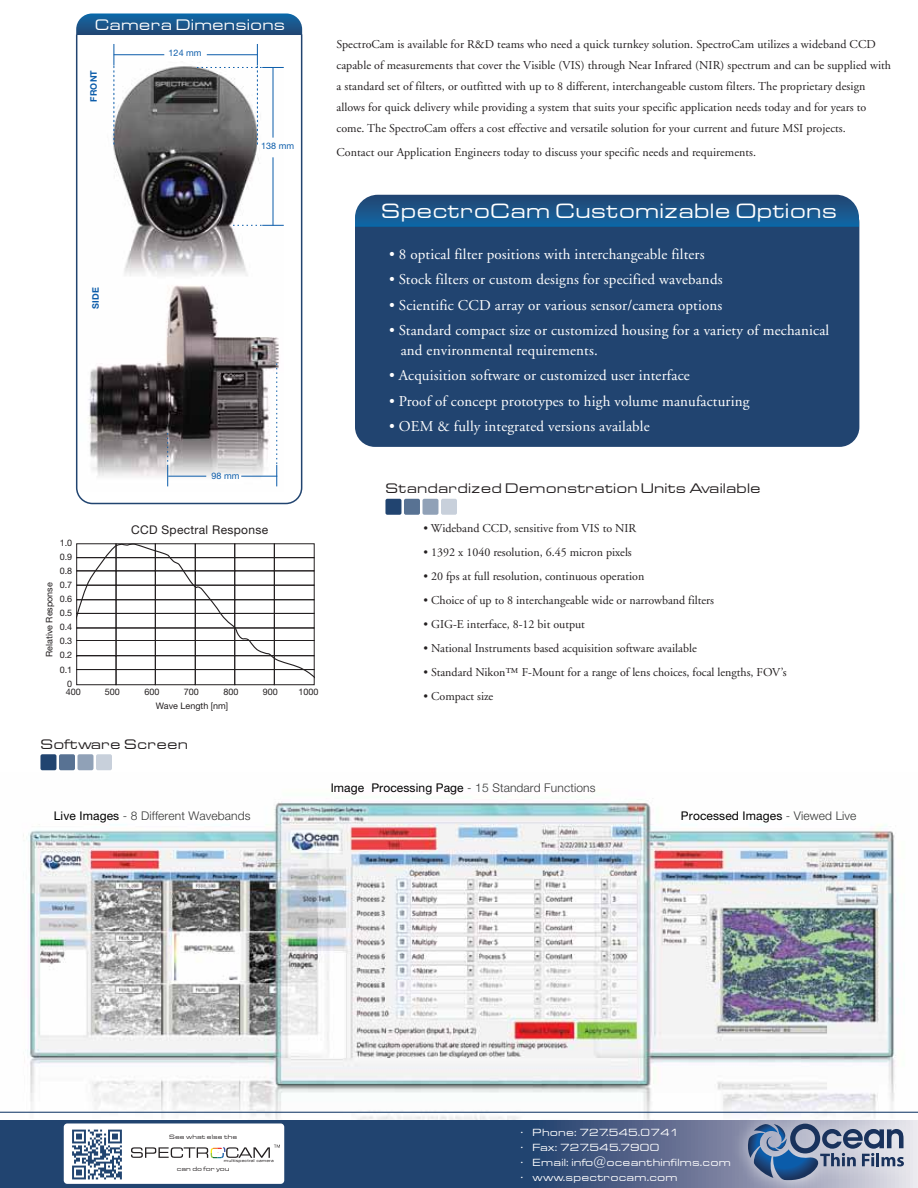
<style>
.page{position:relative;width:918px;height:1188px;background:#fff}
.page>*{position:absolute;margin:0;border:0;box-sizing:border-box;transform-origin:0 0}
.t1{font:expanded 18px "OPTI Edgar";letter-spacing:.01em;color:#fff}
.t2{font:15px/19.5px "Adobe Garamond";letter-spacing:.01em;color:#fff}
.t3{font:expanded 13.2px "OPTI Edgar";letter-spacing:.01em;color:#fff}
.t4{font:12px/21px "Adobe Garamond";letter-spacing:.005em;color:#231f20}
.t5{font:300 12px "Helvetica Neue";letter-spacing:.01em;color:#353635}
.t6{font:expanded 12px "OPTI Edgar";letter-spacing:.01em;color:#231f20}
.t7{font:12px "Helvetica Neue";letter-spacing:.01em;color:#010101}
.t8{font:12px "Helvetica Neue";letter-spacing:.025em;color:#231f20}
.t9{font:expanded 9px "OPTI Edgar";letter-spacing:.02em;color:#fff}
.t10{font:9px/14.1px "Helvetica Neue";color:#231f20;text-align:right}
.t11{font:9px "Helvetica Neue";color:#0b5caa}
.t12{font:700 9px "Helvetica Neue";letter-spacing:.025em;color:#0b5caa}
.t13{font:expanded 5.4px "OPTI Edgar";letter-spacing:.01em;color:#231f20}
.t14{font:expanded 4.05px "Univers";letter-spacing:.01em;color:#231f20}
.s1{font-weight:400;color:#010101}
.s2{font-weight:300;color:#353635}
</style>
<div class="page">
<img style="left:0;top:799px;width:896px;height:322px">
<div style="left:355px;top:203px;width:504px;height:244px;background:#214470;border-radius:20px"></div>
<svg style="left:355px;top:195px;width:504px;height:32px;background:#1c588c"></svg>
<svg style="left:75px;top:33px;width:228px;height:472px"></svg>
<svg style="left:76px;top:14px;width:226px;height:21px;background:#1d598e"></svg>
<img style="left:80px;top:61px;width:204px;height:430px">
<svg style="left:231px;top:225px;width:53px;height:1px"></svg>
<svg style="left:114px;top:44px;width:1px;height:101px"></svg>
<svg style="left:197px;top:44px;width:87px;height:101px"></svg>
<svg style="left:167px;top:433px;width:1px;height:53px"></svg>
<svg style="left:276px;top:363px;width:2px;height:123px"></svg>
<hr style="left:273px;top:68px;width:1px;height:70px;background:#0b5caa">
<hr style="left:273px;top:157px;width:1px;height:68px;background:#0b5caa">
<hr style="left:114px;top:54px;width:50px;height:1px;background:#0b5caa">
<hr style="left:168px;top:476px;width:38px;height:1px;background:#0b5caa">
<hr style="left:241px;top:476px;width:36px;height:1px;background:#0b5caa">
<hr style="left:207px;top:54px;width:50px;height:1px;background:#0b5caa">
<svg style="left:76px;top:543px;width:238px;height:142px"></svg>
<div style="left:441px;top:499px;width:16px;height:16px;background:#c8d0db;border-radius:2px"></div>
<div style="left:422px;top:499px;width:16px;height:16px;background:#90a1b7;border-radius:2px"></div>
<div style="left:404px;top:499px;width:16px;height:16px;background:#587293;border-radius:2px"></div>
<div style="left:385px;top:499px;width:16px;height:16px;background:#214470;border-radius:2px"></div>
<div style="left:96px;top:754px;width:16px;height:16px;background:#c8d0db;border-radius:2px"></div>
<div style="left:77px;top:754px;width:16px;height:16px;background:#90a1b7;border-radius:2px"></div>
<div style="left:59px;top:754px;width:16px;height:16px;background:#587293;border-radius:2px"></div>
<div style="left:40px;top:754px;width:16px;height:16px;background:#214470;border-radius:2px"></div>
<svg style="left:0;top:1121px;width:725px;height:67px;background:#324e78"></svg>
<hr style="left:0;top:1112px;width:918px;height:1px;background:#214470">
<img style="left:725px;top:1101px;width:193px;height:87px">
<svg style="left:748px;top:1124px;width:156px;height:57px;background:#8292ae"></svg>
<div style="left:64px;top:1123px;width:220px;height:61px;background:#fff;border-radius:4px"></div>
<svg style="left:72px;top:1130px;width:50px;height:49px"></svg>
<svg style="left:131px;top:1145px;width:149px;height:13px"></svg>
<p class="t3" style="left:95px;top:15px;width:192px">Camera Dimensions</p>
<p class="t11" style="left:169px;top:48px;width:34px">124 mm</p>
<p class="t12" style="left:88px;top:102px;width:33px;rotate:-90deg">FRONT</p>
<p class="t11" style="left:261px;top:140px;width:34px">138 mm</p>
<p class="t4" style="left:336px;top:34px;width:556px">SpectroCam is available for R&amp;D teams who need a quick turnkey solution. SpectroCam utilizes a wideband CCD capable of measurements that cover the Visible (VIS) through Near Infrared (NIR) spectrum and can be supplied with a standard set of filters, or outfitted with up to 8 different, interchangeable custom filters. The proprietary design allows for quick delivery while providing a system that suits your specific application needs today and for years to come. The SpectroCam offers a cost effective and versatile solution for your current and future MSI projects.</p>
<p class="t4" style="left:336px;top:142px;width:421px">Contact our Application Engineers today to discuss your specific needs and requirements.</p>
<p class="t12" style="left:90px;top:309px;width:23px;rotate:-90deg">SIDE</p>
<h1 class="t1" style="left:381px;top:197px;width:457px">SpectroCam Customizable Options</h1>
<p class="t2" style="left:389px;top:244px;width:317px">• 8 optical filter positions with interchangeable filters</p>
<p class="t2" style="left:389px;top:270px;width:335px">• Stock filters or custom designs for specified wavebands</p>
<p class="t2" style="left:389px;top:295px;width:335px">• Scientific CCD array or various sensor/camera options</p>
<p class="t2" style="left:401px;top:321px;width:430px;text-indent:-12px">• Standard compact size or customized housing for a variety of mechanical and environmental requirements.</p>
<p class="t2" style="left:389px;top:366px;width:302px">• Acquisition software or customized user interface</p>
<p class="t2" style="left:389px;top:391px;width:362px">• Proof of concept prototypes to high volume manufacturing</p>
<p class="t2" style="left:389px;top:417px;width:262px">• OEM &amp; fully integrated versions available</p>
<p class="t11" style="left:212px;top:470px;width:29px">98 mm</p>
<p class="t8" style="left:131px;top:523px;width:138px">CCD Spectral Response</p>
<p class="t10" style="left:60px;top:535px;width:14px">1.0<br>0.9<br>0.8<br>0.7<br>0.6<br>0.5<br>0.4<br>0.3<br>0.2<br>0.1<br>0</p>
<p class="t10" style="left:66px;top:684px;width:17px">400</p>
<p class="t10" style="left:105px;top:684px;width:17px">500</p>
<p class="t10" style="left:156px;top:684px;width:74px;text-align:left;text-indent:-12px">600<br>Wave Length [nm]</p>
<p class="t10" style="left:42px;top:657px;width:76px;rotate:-90deg">Relative Response</p>
<p class="t10" style="left:184px;top:684px;width:17px">700</p>
<p class="t10" style="left:224px;top:684px;width:17px">800</p>
<p class="t10" style="left:263px;top:684px;width:17px">900</p>
<p class="t10" style="left:298px;top:684px;width:22px">1000</p>
<p class="t6" style="left:41px;top:735px;width:149px">Software Screen</p>
<p class="t6" style="left:386px;top:479px;width:377px">Standardized Demonstration Units Available</p>
<p class="t4" style="left:423px;top:518px;width:214px">• Wideband CCD, sensitive from VIS to NIR</p>
<p class="t4" style="left:423px;top:542px;width:210px">• 1392 x 1040 resolution, 6.45 micron pixels</p>
<p class="t4" style="left:423px;top:566px;width:222px">• 20 fps at full resolution, continuous operation</p>
<p class="t4" style="left:423px;top:590px;width:292px">• Choice of up to 8 interchangeable wide or narrowband filters</p>
<p class="t4" style="left:423px;top:614px;width:163px">• GIG-E interface, 8-12 bit output</p>
<p class="t4" style="left:423px;top:638px;width:275px">• National Instruments based acquisition software available</p>
<p class="t4" style="left:423px;top:662px;width:365px">• Standard Nikon™ F-Mount for a range of lens choices, focal lengths, FOV’s</p>
<p class="t4" style="left:423px;top:686px;width:71px">• Compact size</p>
<p class="t5" style="left:331px;top:780px;width:266px"><span class="s1">Image Processing Page</span> - 15 Standard Functions</p>
<p class="t5" style="left:54px;top:808px;width:198px"><span class="s1">Live Images</span> - 8 Different Wavebands</p>
<p class="t7" style="left:681px;top:809px;width:177px">Processed Images <span class="s2">- Viewed Live</span></p>
<p class="t13" style="left:169px;top:1132px;width:70px">See what else the</p>
<p class="t13" style="left:177px;top:1165px;width:54px">can do for you</p>
<p class="t14" style="left:224px;top:1158px;width:51px">multispectral camera</p>
<p class="t9" style="left:521px;top:1125px;width:161px">• Phone: 727.545.0741</p>
<p class="t9" style="left:521px;top:1140px;width:140px">• Fax: 727.545.7900</p>
<p class="t9" style="left:521px;top:1155px;width:212px">• Email: info@oceanthinfilms.com</p>
<p class="t9" style="left:521px;top:1170px;width:159px">• www.spectrocam.com</p>
</div>
